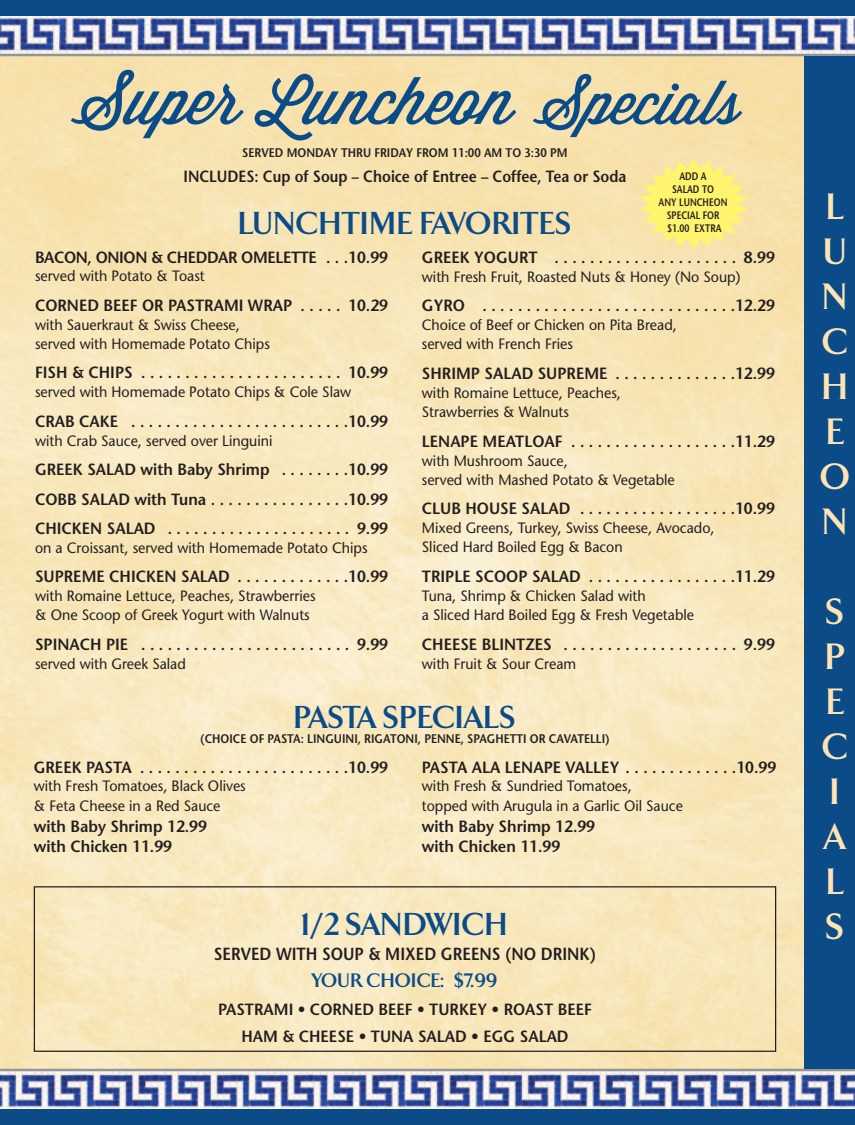
<style>
.page{position:relative;width:855px;height:1125px;background:#fff}
.page>*{position:absolute;margin:0;border:0;box-sizing:border-box;transform-origin:0 0}
.t1{font:65px "Wisdom Script";color:#0b4b88}
.t2{font:700 37.5px/45px "Arrow";color:#fee4b4}
.t3{font:700 32.5px "Arrow";color:#0b4b88}
.t4{font:700 20px "Arrow";color:#0b4b88}
.t5{font:600 17.5px "Stone Sans";color:#231f20;scale:.9 1}
.t6{font:600 16.25px/29.5px "Stone Sans";color:#231f20;scale:.95 1}
.t7{font:600 16.25px "Stone Sans";color:#231f20;scale:.9 1}
.t8{font:600 16.25px "Stone Sans";letter-spacing:-.025em;color:#231f20;scale:.95 1}
.t9{font:15px/19px "Stone Sans";color:#231f20;scale:.95 1}
.t10{font:600 12.5px "Stone Sans";color:#231f20;scale:.9 1}
.t11{font:600 10.88px/13.1px "Stone Sans";color:#231f20;text-align:center;scale:.8 1}
.s1{font-size:60px}
</style>
<div class="page">
<div style="left:0;top:0;width:855px;height:16px;background:#0b4b88"></div>
<img style="left:0;top:16px;width:855px;height:38px">
<hr style="left:0;top:54px;width:855px;height:2px;background:#939598">
<div style="left:0;top:1109px;width:855px;height:16px;background:#0b4b88"></div>
<img style="left:0;top:1071px;width:855px;height:38px">
<hr style="left:0;top:1069px;width:855px;height:2px;background:#939598">
<div style="left:804px;top:56px;width:51px;height:1013px;background:#0b4b88"></div>
<div style="left:34px;top:886px;width:742px;height:166px;border:1px solid #231f20"></div>
<svg style="left:640px;top:159px;width:108px;height:90px;background:#fced84"></svg>
<h1 class="t1" style="left:70px;top:51px;width:671px">Super Luncheon <span class="s1">Specials</span></h1>
<p class="t10" style="left:242px;top:148px;width:363px">SERVED MONDAY THRU FRIDAY FROM 11:00 AM TO 3:30 PM</p>
<p class="t7" style="left:184px;top:170px;width:494px">INCLUDES: Cup of Soup – Choice of Entree – Coffee, Tea or Soda</p>
<p class="t11" style="left:659px;top:170px;width:88px">ADD A<br>SALAD TO<br>ANY LUNCHEON<br>SPECIAL FOR $1.00 EXTRA</p>
<h3 class="t3" style="left:238px;top:204px;width:335px">LUNCHTIME FAVORITES</h3>
<p class="t8" style="left:35px;top:251px;width:373px">BACON, ONION &amp; CHEDDAR OMELETTE . . .10.99</p>
<p class="t9" style="left:35px;top:268px;width:180px">served with Potato &amp; Toast</p>
<p class="t6" style="left:35px;top:292px;width:373px">CORNED BEEF OR PASTRAMI WRAP . . . . . 10.29</p>
<p class="t9" style="left:35px;top:317px;width:249px">with Sauerkraut &amp; Swiss Cheese, served with Homemade Potato Chips</p>
<p class="t6" style="left:35px;top:360px;width:373px">FISH &amp; CHIPS . . . . . . . . . . . . . . . . . . . . . . . 10.99</p>
<p class="t9" style="left:35px;top:384px;width:334px">served with Homemade Potato Chips &amp; Cole Slaw</p>
<p class="t6" style="left:35px;top:408px;width:373px">CRAB CAKE . . . . . . . . . . . . . . . . . . . . . . . . .10.99</p>
<p class="t9" style="left:35px;top:432px;width:252px">with Crab Sauce, served over Linguini</p>
<p class="t6" style="left:35px;top:456px;width:373px;text-align:justify">GREEK SALAD with Baby Shrimp . . . . . . . .10.99<br>COBB SALAD with Tuna . . . . . . . . . . . . . . . .10.99<br>CHICKEN SALAD . . . . . . . . . . . . . . . . . . . . . 9.99</p>
<p class="t9" style="left:35px;top:540px;width:352px">on a Croissant, served with Homemade Potato Chips</p>
<p class="t6" style="left:35px;top:564px;width:373px">SUPREME CHICKEN SALAD . . . . . . . . . . . . .10.99</p>
<p class="t9" style="left:35px;top:588px;width:297px">with Romaine Lettuce, Peaches, Strawberries &amp; One Scoop of Greek Yogurt with Walnuts</p>
<p class="t6" style="left:35px;top:631px;width:373px">SPINACH PIE . . . . . . . . . . . . . . . . . . . . . . . . 9.99</p>
<p class="t9" style="left:35px;top:655px;width:160px">served with Greek Salad</p>
<p class="t6" style="left:422px;top:244px;width:373px">GREEK YOGURT . . . . . . . . . . . . . . . . . . . . . 8.99</p>
<p class="t9" style="left:422px;top:269px;width:337px">with Fresh Fruit, Roasted Nuts &amp; Honey (No Soup)</p>
<p class="t6" style="left:422px;top:293px;width:373px">GYRO . . . . . . . . . . . . . . . . . . . . . . . . . . . . .12.29</p>
<p class="t9" style="left:422px;top:317px;width:270px">Choice of Beef or Chicken on Pita Bread, served with French Fries</p>
<p class="t6" style="left:422px;top:360px;width:373px">SHRIMP SALAD SUPREME . . . . . . . . . . . . . .12.99</p>
<p class="t9" style="left:422px;top:385px;width:211px">with Romaine Lettuce, Peaches,<br>Strawberries &amp; Walnuts</p>
<p class="t6" style="left:422px;top:428px;width:373px">LENAPE MEATLOAF . . . . . . . . . . . . . . . . . . .11.29</p>
<p class="t9" style="left:422px;top:453px;width:268px">with Mushroom Sauce,<br>served with Mashed Potato &amp; Vegetable</p>
<p class="t6" style="left:422px;top:496px;width:373px">CLUB HOUSE SALAD . . . . . . . . . . . . . . . . . .10.99</p>
<p class="t9" style="left:422px;top:520px;width:310px">Mixed Greens, Turkey, Swiss Cheese, Avocado,<br>Sliced Hard Boiled Egg &amp; Bacon</p>
<p class="t6" style="left:422px;top:563px;width:373px">TRIPLE SCOOP SALAD . . . . . . . . . . . . . . . . .11.29</p>
<p class="t9" style="left:422px;top:588px;width:288px">Tuna, Shrimp &amp; Chicken Salad with<br>a Sliced Hard Boiled Egg &amp; Fresh Vegetable</p>
<p class="t6" style="left:422px;top:631px;width:373px">CHEESE BLINTZES . . . . . . . . . . . . . . . . . . . . 9.99</p>
<p class="t9" style="left:422px;top:656px;width:164px">with Fruit &amp; Sour Cream</p>
<h3 class="t3" style="left:294px;top:698px;width:224px">PASTA SPECIALS</h3>
<p class="t10" style="left:200px;top:734px;width:457px">(CHOICE OF PASTA: LINGUINI, RIGATONI, PENNE, SPAGHETTI OR CAVATELLI)</p>
<p class="t6" style="left:34px;top:754px;width:375px">GREEK PASTA . . . . . . . . . . . . . . . . . . . . . . . .10.99</p>
<p class="t9" style="left:34px;top:778px;width:225px;line-height:19.6px">with Fresh Tomatoes, Black Olives &amp; Feta Cheese in a Red Sauce</p>
<p class="t6" style="left:34px;top:817px;width:184px;line-height:20.9px">with Baby Shrimp 12.99 with Chicken 11.99</p>
<p class="t6" style="left:422px;top:754px;width:375px">PASTA ALA LENAPE VALLEY . . . . . . . . . . . . .10.99</p>
<p class="t9" style="left:422px;top:778px;width:276px;line-height:19.6px">with Fresh &amp; Sundried Tomatoes,<br>topped with Arugula in a Garlic Oil Sauce</p>
<p class="t6" style="left:422px;top:817px;width:184px;line-height:20.9px">with Baby Shrimp 12.99 with Chicken 11.99</p>
<h3 class="t3" style="left:301px;top:905px;width:209px">1/2 SANDWICH</h3>
<p class="t5" style="left:214px;top:947px;width:426px">SERVED WITH SOUP &amp; MIXED GREENS (NO DRINK)</p>
<p class="t4" style="left:312px;top:969px;width:187px">YOUR CHOICE: $7.99</p>
<p class="t6" style="left:218px;top:997px;width:395px;line-height:27.5px;text-align:center">PASTRAMI • CORNED BEEF • TURKEY • ROAST BEEF<br>HAM &amp; CHEESE • TUNA SALAD • EGG SALAD</p>
<h2 class="t2" style="left:820px;top:184px;width:32px">L<br>U<br>N<br>C<br>H<br>E<br>O<br>N</h2>
<h2 class="t2" style="left:822px;top:589px;width:28px">S<br>P<br>E<br>C<br>I<br>A<br>L<br>S</h2>
</div>
